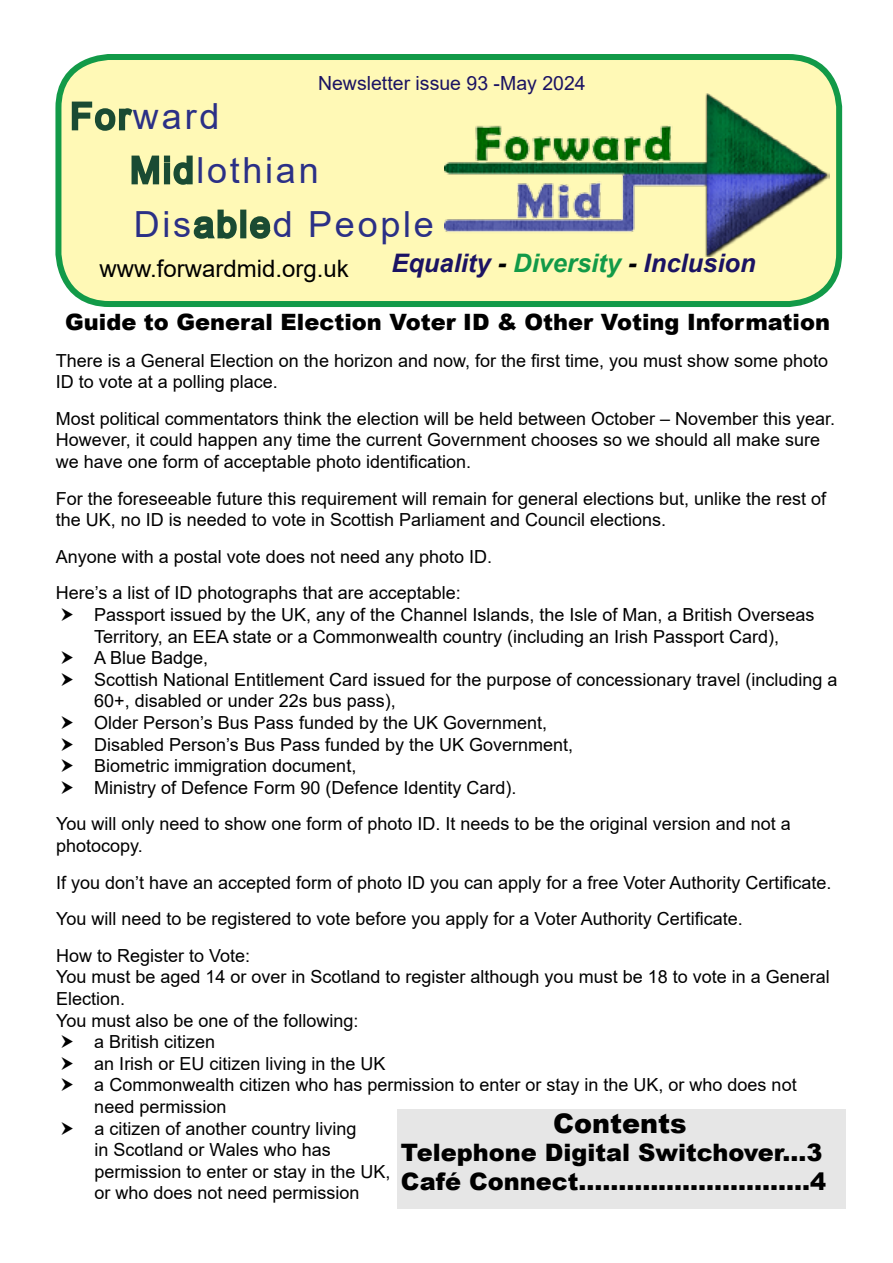
<style>
.page{position:relative;width:893px;height:1263px;background:#fff}
.page>*{position:absolute;margin:0;border:0;box-sizing:border-box;transform-origin:0 0}
.t1{font:36px/54px "Arial";letter-spacing:.075em;color:#2b3086}
.t2{font:900 27px "Arial";color:#000}
.t3{font:italic 700 25.5px "Arial";color:#1b1363}
.t4{font:900 24px/28.8px "Arial";color:#000}
.t5{font:24px "Arial";color:#000}
.t6{font:900 22.5px "Arial";color:#000}
.t7{font:19.5px "Arial";color:#1b1363}
.t8{font:18px/21.6px "Arial";color:#000}
.s1{color:#1a4b33}
.s2{color:#000}
.s3{color:#129a48}
</style>
<div class="page">
<div style="left:58px;top:57px;width:781px;height:247px;background:#fff9b6;border-radius:51px"></div>
<div style="left:55px;top:54px;width:787px;height:253px;border:6px solid #129a48;border-radius:51px"></div>
<svg style="left:71px;top:101px;width:62px;height:30px"></svg>
<svg style="left:131px;top:155px;width:62px;height:30px"></svg>
<svg style="left:193px;top:209px;width:44px;height:30px"></svg>
<div style="left:240px;top:210px;width:6px;height:28px;border:3px solid #1a4b33"></div>
<svg style="left:249px;top:216px;width:22px;height:23px"></svg>
<img style="left:444px;top:94px;width:385px;height:163px">
<div style="left:397px;top:1109px;width:448px;height:100px;background:#e6e6e6"></div>
<p class="t7" style="left:318px;top:70px;width:269px">Newsletter issue 93 -May 2024</p>
<h1 class="t1" style="left:130px;top:89px;width:305px;text-indent:-60px"><span class="s1">For</span>ward<br><span class="s1">Mid</span>lothian<br>Dis<span class="s1">able</span>d People</h1>
<h3 class="t5" style="left:99px;top:252px;width:251px">www.forwardmid.org.uk</h3>
<h3 class="t3" style="left:391px;top:246px;width:366px">Equality <span class="s2">-</span> <span class="s3">Diversity</span> <span class="s2">-</span> Inclusion</h3>
<p class="t6" style="left:65px;top:306px;width:766px">Guide to General Election Voter ID &amp; Other Voting Information</p>
<p class="t8" style="left:56px;top:349px;width:774px">There is a General Election on the horizon and now, for the first time, you must show some photo<br>ID to vote at a polling place.</p>
<p class="t8" style="left:56px;top:407px;width:781px">Most political commentators think the election will be held between October – November this year.<br>However, it could happen any time the current Government chooses so we should all make sure we have one form of acceptable photo identification.</p>
<p class="t8" style="left:56px;top:487px;width:772px">For the foreseeable future this requirement will remain for general elections but, unlike the rest of the UK, no ID is needed to vote in Scottish Parliament and Council elections.</p>
<p class="t8" style="left:56px;top:538px;width:438px;line-height:36.6px">Anyone with a postal vote does not need any photo ID.<br>Here’s a list of ID photographs that are acceptable:</p>
<p class="t8" style="left:94px;top:604px;width:745px">Passport issued by the UK, any of the Channel Islands, the Isle of Man, a British Overseas Territory, an EEA state or a Commonwealth country (including an Irish Passport Card),<br>A Blue Badge,<br>Scottish National Entitlement Card issued for the purpose of concessionary travel (including a 60+, disabled or under 22s bus pass),<br>Older Person’s Bus Pass funded by the UK Government,<br>Disabled Person’s Bus Pass funded by the UK Government,<br>Biometric immigration document,<br>Ministry of Defence Form 90 (Defence Identity Card).</p>
<p class="t8" style="left:56px;top:813px;width:736px">You will only need to show one form of photo ID. It needs to be the original version and not a photocopy.</p>
<p class="t8" style="left:56px;top:864px;width:777px;line-height:36.6px">If you don’t have an accepted form of photo ID you can apply for a free Voter Authority Certificate.<br>You will need to be registered to vote before you apply for a Voter Authority Certificate.<br>How to Register to Vote:</p>
<p class="t8" style="left:56px;top:966px;width:775px">You must be aged 14 or over in Scotland to register although you must be 18 to vote in a General</p>
<p class="t8" style="left:56px;top:988px;width:71px">Election.</p>
<p class="t8" style="left:56px;top:1009px;width:304px">You must also be one of the following:</p>
<p class="t8" style="left:94px;top:1031px;width:123px">a British citizen</p>
<p class="t8" style="left:94px;top:1052px;width:293px">an Irish or EU citizen living in the UK</p>
<p class="t8" style="left:94px;top:1074px;width:704px">a Commonwealth citizen who has permission to enter or stay in the UK, or who does not</p>
<p class="t8" style="left:94px;top:1096px;width:134px">need permission</p>
<p class="t8" style="left:94px;top:1117px;width:264px">a citizen of another country living</p>
<p class="t8" style="left:94px;top:1139px;width:238px">in Scotland or Wales who has</p>
<p class="t8" style="left:94px;top:1160px;width:298px">permission to enter or stay in the UK,</p>
<p class="t8" style="left:94px;top:1182px;width:267px">or who does not need permission</p>
<h2 class="t2" style="left:553px;top:1103px;width:135px">Contents</h2>
<h3 class="t4" style="left:401px;top:1138px;width:427px">Telephone Digital Switchover...3<br>Café Connect.............................4</h3>
</div>
